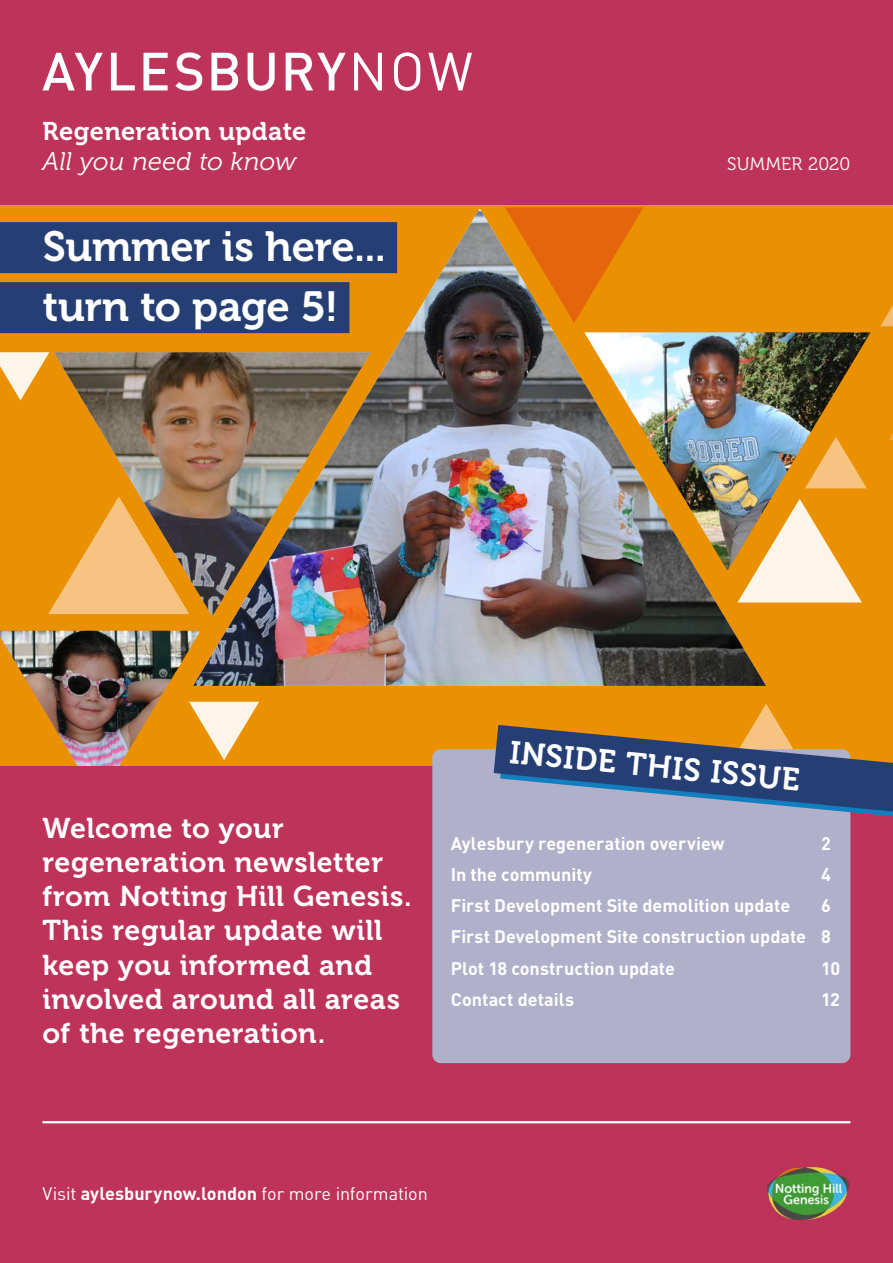
<style>
.page{position:relative;width:893px;height:1263px;background:#be3359}
.page>*{position:absolute;margin:0;border:0;box-sizing:border-box;transform-origin:0 0}
.t1{font:42px/60px "Museo 700";letter-spacing:-.01em;color:#fff}
.t2{font:31.65px "Museo 700";color:#fff}
.t3{font:28.5px/34.2px "Museo 700";letter-spacing:.015em;color:#fff}
.t4{font:25.5px "Museo 700";letter-spacing:.015em;color:#fff}
.t5{font:italic 25.5px "Museo 300";letter-spacing:.005em;color:#fff}
.t6{font:700 18px/31.2px "DIN Pro";color:#fff;text-align:justify}
.t7{font:18px "DIN Pro";letter-spacing:-.005em;color:#fff}
.t8{font:18px "Museo 300";letter-spacing:.01em;color:#fff}
.s1{font-weight:700}
</style>
<div class="page">
<div style="left:0;top:206px;width:893px;height:560px;background:#eb9000"></div>
<svg style="left:766px;top:571px;width:96px;height:31px;background:#fcead1"></svg>
<svg style="left:880px;top:305px;width:13px;height:21px"></svg>
<img style="left:193px;top:211px;width:573px;height:475px">
<img style="left:0;top:631px;width:201px;height:135px">
<svg style="left:189px;top:702px;width:70px;height:58px"></svg>
<img style="left:54px;top:352px;width:317px;height:264px">
<svg style="left:505px;top:207px;width:139px;height:116px"></svg>
<svg style="left:0;top:352px;width:49px;height:48px"></svg>
<svg style="left:889px;top:433px;width:4px;height:7px"></svg>
<svg style="left:48px;top:496px;width:141px;height:118px"></svg>
<img style="left:584px;top:332px;width:287px;height:239px">
<svg style="left:42px;top:52px;width:304px;height:39px"></svg>
<svg style="left:354px;top:52px;width:118px;height:39px"></svg>
<hr style="left:42px;top:1121px;width:808px;height:2px;background:#fff">
<div style="left:432px;top:749px;width:418px;height:314px;background:#b1b0ca;border-radius:9px"></div>
<svg style="left:494px;top:704px;width:399px;height:112px"></svg>
<img style="left:767px;top:1166px;width:82px;height:54px">
<div style="left:0;top:222px;width:397px;height:51px;background:#253f75"></div>
<div style="left:0;top:282px;width:349px;height:51px;background:#253f75"></div>
<h3 class="t4" style="left:43px;top:117px;width:265px">Regeneration update</h3>
<h3 class="t5" style="left:43px;top:148px;width:256px">All you need to know</h3>
<p class="t8" style="left:727px;top:154px;width:125px">SUMMER 2020</p>
<h1 class="t1" style="left:43px;top:217px;width:345px">Summer is here... turn to page 5!</h1>
<h3 class="t3" style="left:42px;top:811px;width:371px">Welcome to your regeneration newsletter from Notting Hill Genesis.<br>This regular update will keep you informed and involved around all areas of the regeneration.</h3>
<h2 class="t2" style="left:511px;top:736px;width:293px;rotate:5deg">INSIDE THIS ISSUE</h2>
<p class="t6" style="left:451px;top:827px;width:275px">Aylesbury regeneration overview</p>
<p class="t6" style="left:821px;top:827px;width:11px">2</p>
<p class="t6" style="left:451px;top:858px;width:143px">In the community</p>
<p class="t6" style="left:821px;top:858px;width:11px">4</p>
<p class="t6" style="left:451px;top:889px;width:341px">First Development Site demolition update</p>
<p class="t6" style="left:451px;top:889px;width:382px;text-indent:370px">6<br>First Development Site construction update 8<br>Plot 18 construction update</p>
<p class="t6" style="left:821px;top:952px;width:20px">10</p>
<p class="t6" style="left:451px;top:983px;width:125px">Contact details</p>
<p class="t6" style="left:821px;top:983px;width:20px">12</p>
<p class="t7" style="left:43px;top:1181px;width:387px">Visit <span class="s1">aylesburynow.london</span> for more information</p>
</div>
